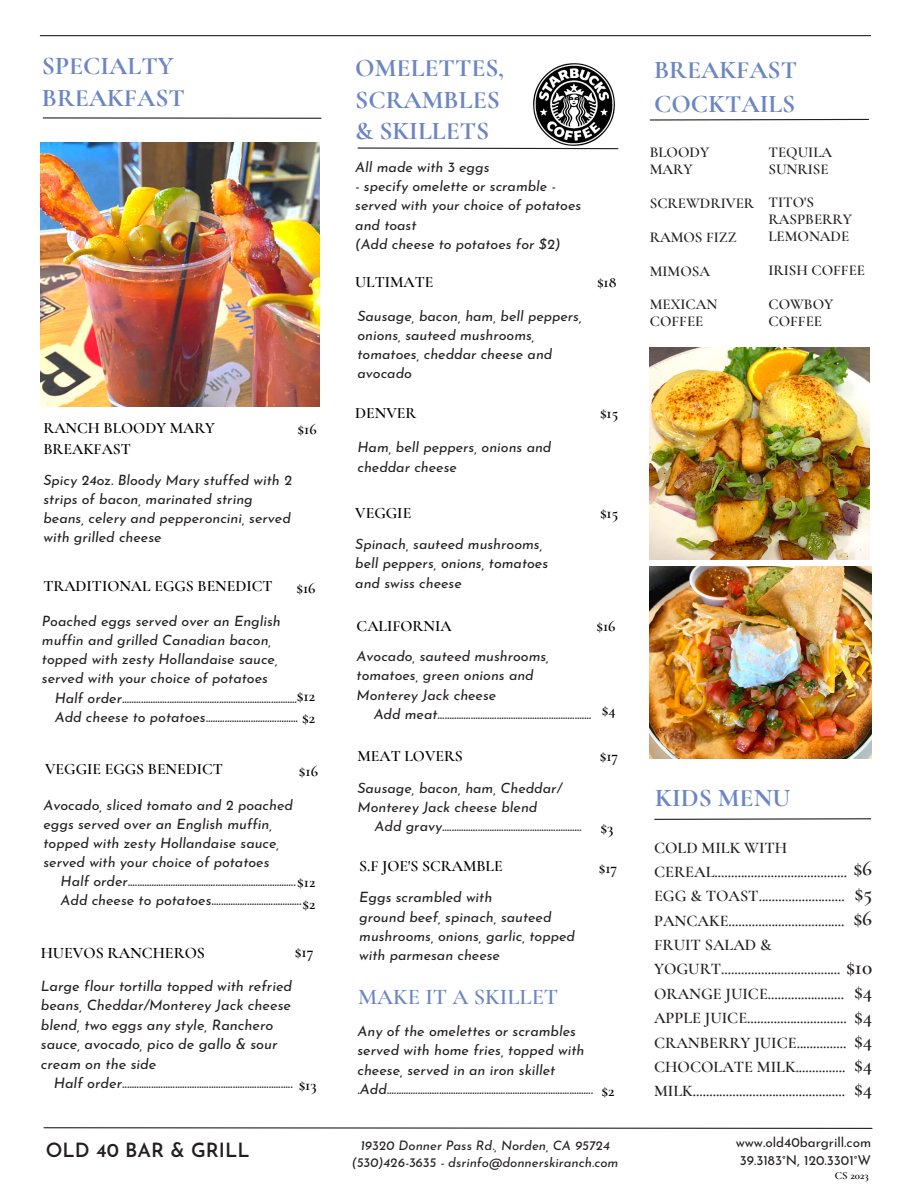
<style>
.page{position:relative;width:918px;height:1188px;background:#fff}
.page>*{position:absolute;margin:0;border:0;box-sizing:border-box;transform-origin:0 0}
.t1{font:700 25.5px/31.5px "Cormorant Garamond";color:#6b86c3}
.t2{font:600 22.5px "Cormorant Garamond";color:#6b86c3}
.t3{font:600 21.3px "Cormorant Garamond";color:#231f20}
.t4{font:600 20.85px "Cormorant Garamond";color:#231f20}
.t5{font:600 19.5px "Josefin Sans";color:#231f20}
.t6{font:600 16.2px/24.5px "Cormorant Garamond";color:#231f20}
.t7{font:600 16.05px "Cormorant Garamond";color:#000}
.t8{font:600 15.75px/21.3px "Cormorant Garamond";color:#000}
.t9{font:600 15px/16.8px "Cormorant Garamond";color:#231f20}
.t10{font:italic 14.4px/19.5px "Josefin Sans";color:#231f20}
.t11{font:italic 14.25px/19.2px "Josefin Sans";color:#231f20}
.t12{font:13.5px "Josefin Sans";color:#231f20}
.t13{font:italic 13.05px "Josefin Sans";color:#231f20}
.t14{font:600 10.95px "Cormorant Garamond";color:#000}
.s1{font-family:"Cormorant Garamond";font-weight:600;font-style:normal;font-size:15.75px;color:#000}
</style>
<div class="page">
<hr style="left:40px;top:35px;width:831px;height:1px;background:#231f20">
<hr style="left:43px;top:117px;width:278px;height:2px;background:#231f20">
<svg style="left:357px;top:147px;width:262px;height:3px"></svg>
<img style="left:41px;top:142px;width:279px;height:264px">
<svg style="left:43px;top:1127px;width:830px;height:2px"></svg>
<svg style="left:654px;top:818px;width:218px;height:2px"></svg>
<img style="left:533px;top:63px;width:82px;height:83px">
<img style="left:650px;top:567px;width:221px;height:191px">
<svg style="left:649px;top:118px;width:220px;height:3px"></svg>
<img style="left:650px;top:348px;width:219px;height:211px">
<p class="t1" style="left:42px;top:50px;width:145px">SPECIALTY<br>BREAKFAST</p>
<p class="t1" style="left:355px;top:52px;width:151px">OMELETTES,<br>SCRAMBLES &amp; SKILLETS</p>
<p class="t8" style="left:43px;top:417px;width:173px">RANCH BLOODY MARY<br>BREAKFAST</p>
<p class="t8" style="left:298px;top:418px;width:21px">$16</p>
<p class="t11" style="left:43px;top:472px;width:250px">Spicy 24oz. Bloody Mary stuffed with 2 strips of bacon, marinated string beans, celery and pepperoncini, served with grilled cheese</p>
<p class="t8" style="left:43px;top:575px;width:231px">TRADITIONAL EGGS BENEDICT</p>
<p class="t8" style="left:297px;top:577px;width:21px">$16</p>
<p class="t11" style="left:42px;top:613px;width:240px">Poached eggs served over an English muffin and grilled Canadian bacon, topped with zesty Hollandaise sauce, served with your choice of potatoes</p>
<p class="t11" style="left:55px;top:689px;width:244px">Half order..........................................................................</p>
<p class="t11" style="left:55px;top:709px;width:245px">Add cheese to potatoes.......................................</p>
<p class="t7" style="left:297px;top:686px;width:20px">$12</p>
<p class="t7" style="left:302px;top:708px;width:15px">$2</p>
<p class="t8" style="left:45px;top:759px;width:179px">VEGGIE EGGS BENEDICT</p>
<p class="t8" style="left:299px;top:760px;width:21px">$16</p>
<p class="t11" style="left:43px;top:797px;width:251px">Avocado, sliced tomato and 2 poached eggs served over an English muffin, topped with zesty Hollandaise sauce, served with your choice of potatoes</p>
<p class="t11" style="left:61px;top:892px;width:242px">Add cheese to potatoes......................................</p>
<p class="t7" style="left:41px;top:943px;width:166px">HUEVOS RANCHEROS</p>
<p class="t7" style="left:295px;top:942px;width:20px">$17</p>
<p class="t10" style="left:41px;top:978px;width:253px">Large flour tortilla topped with refried beans, Cheddar/Monterey Jack cheese blend, two eggs any style, Ranchero sauce, avocado, pico de gallo &amp; sour cream on the side</p>
<p class="t10" style="left:54px;top:1075px;width:264px">Half order....................................................................... <span class="s1">$13</span></p>
<p class="t11" style="left:61px;top:873px;width:256px">Half order.......................................................................<span class="s1">$12</span></p>
<p class="t8" style="left:303px;top:893px;width:14px">$2</p>
<p class="t5" style="left:46px;top:1142px;width:205px">OLD 40 BAR &amp; GRILL</p>
<p class="t11" style="left:355px;top:159px;width:136px">All made with 3 eggs</p>
<p class="t11" style="left:355px;top:178px;width:202px">- specify omelette or scramble -</p>
<p class="t11" style="left:355px;top:197px;width:228px">served with your choice of potatoes</p>
<p class="t11" style="left:355px;top:216px;width:63px">and toast</p>
<p class="t11" style="left:355px;top:235px;width:207px">(Add cheese to potatoes for $2)</p>
<p class="t8" style="left:355px;top:272px;width:80px">ULTIMATE</p>
<p class="t11" style="left:357px;top:307px;width:226px">Sausage, bacon, ham, bell peppers, onions, sauteed mushrooms, tomatoes, cheddar cheese and avocado</p>
<p class="t8" style="left:355px;top:402px;width:63px">DENVER</p>
<p class="t11" style="left:357px;top:439px;width:195px">Ham, bell peppers, onions and cheddar cheese</p>
<p class="t8" style="left:355px;top:502px;width:58px">VEGGIE</p>
<p class="t11" style="left:355px;top:536px;width:194px">Spinach, sauteed mushrooms, bell peppers, onions, tomatoes and swiss cheese</p>
<p class="t8" style="left:597px;top:272px;width:21px">$18</p>
<p class="t8" style="left:600px;top:402px;width:20px">$15</p>
<p class="t8" style="left:600px;top:502px;width:20px">$15</p>
<p class="t8" style="left:357px;top:615px;width:96px">CALIFORNIA</p>
<p class="t8" style="left:597px;top:615px;width:21px">$16</p>
<p class="t11" style="left:357px;top:648px;width:194px">Avocado, sauteed mushrooms, tomatoes, green onions and<br>Monterey Jack cheese</p>
<p class="t11" style="left:374px;top:706px;width:219px">Add meat.................................................................</p>
<p class="t8" style="left:602px;top:700px;width:15px">$4</p>
<p class="t8" style="left:357px;top:745px;width:107px">MEAT LOVERS</p>
<p class="t8" style="left:600px;top:745px;width:20px">$17</p>
<p class="t11" style="left:357px;top:780px;width:206px">Sausage, bacon, ham, Cheddar/<br>Monterey Jack cheese blend</p>
<p class="t11" style="left:375px;top:818px;width:209px">Add gravy...........................................................</p>
<p class="t7" style="left:601px;top:818px;width:14px">$3</p>
<p class="t8" style="left:359px;top:855px;width:145px">S.F JOE'S SCRAMBLE</p>
<p class="t8" style="left:599px;top:857px;width:20px">$17</p>
<p class="t11" style="left:359px;top:889px;width:135px">Eggs scrambled with</p>
<p class="t11" style="left:359px;top:908px;width:217px">ground beef, spinach, sauteed mushrooms, onions, garlic, topped with parmesan cheese</p>
<p class="t2" style="left:358px;top:983px;width:202px">MAKE IT A SKILLET</p>
<p class="t11" style="left:357px;top:1023px;width:229px">Any of the omelettes or scrambles served with home fries, topped with cheese, served in an iron skillet</p>
<p class="t11" style="left:357px;top:1081px;width:237px">.Add.......................................................................................</p>
<p class="t7" style="left:602px;top:1081px;width:15px">$2</p>
<p class="t13" style="left:360px;top:1140px;width:251px">19320 Donner Pass Rd., Norden, CA 95724</p>
<p class="t13" style="left:352px;top:1158px;width:268px">(530)426-3635 - dsrinfo@donnerskiranch.com</p>
<p class="t1" style="left:654px;top:53px;width:145px;line-height:33.8px">BREAKFAST<br>COCKTAILS</p>
<p class="t9" style="left:650px;top:144px;width:61px">BLOODY</p>
<p class="t9" style="left:650px;top:161px;width:44px">MARY</p>
<p class="t9" style="left:650px;top:195px;width:106px">SCREWDRIVER</p>
<p class="t9" style="left:650px;top:229px;width:89px">RAMOS FIZZ</p>
<p class="t9" style="left:650px;top:262px;width:62px">MIMOSA</p>
<p class="t9" style="left:650px;top:296px;width:69px">MEXICAN<br>COFFEE</p>
<p class="t9" style="left:768px;top:144px;width:65px">TEQUILA<br>SUNRISE</p>
<p class="t9" style="left:768px;top:194px;width:85px">TITO'S<br>RASPBERRY<br>LEMONADE</p>
<p class="t9" style="left:768px;top:262px;width:98px">IRISH COFFEE</p>
<p class="t9" style="left:768px;top:296px;width:66px">COWBOY<br>COFFEE</p>
<p class="t1" style="left:655px;top:782px;width:137px">KIDS MENU</p>
<p class="t6" style="left:654px;top:835px;width:194px">COLD MILK WITH<br>CEREAL........................................</p>
<p class="t6" style="left:654px;top:884px;width:192px">EGG &amp; TOAST..........................</p>
<p class="t6" style="left:654px;top:908px;width:192px">PANCAKE...................................</p>
<p class="t6" style="left:654px;top:933px;width:188px">FRUIT SALAD &amp;<br>YOGURT....................................</p>
<p class="t6" style="left:654px;top:981px;width:192px">ORANGE JUICE.......................</p>
<p class="t6" style="left:654px;top:1006px;width:194px">APPLE JUICE..............................</p>
<p class="t6" style="left:654px;top:1030px;width:194px">CRANBERRY JUICE...............</p>
<p class="t6" style="left:654px;top:1055px;width:193px">CHOCOLATE MILK...............</p>
<p class="t6" style="left:654px;top:1079px;width:193px">MILK..............................................</p>
<p class="t3" style="left:853px;top:856px;width:20px">$6</p>
<p class="t3" style="left:855px;top:880px;width:19px">$5</p>
<p class="t3" style="left:853px;top:905px;width:20px">$6</p>
<p class="t3" style="left:846px;top:955px;width:28px">$10</p>
<p class="t4" style="left:854px;top:979px;width:20px">$4</p>
<p class="t4" style="left:854px;top:1003px;width:20px">$4</p>
<p class="t4" style="left:854px;top:1028px;width:20px">$4</p>
<p class="t4" style="left:854px;top:1052px;width:20px">$4</p>
<p class="t4" style="left:854px;top:1076px;width:20px">$4</p>
<p class="t12" style="left:736px;top:1137px;width:137px">www.old40bargrill.com</p>
<p class="t12" style="left:740px;top:1155px;width:133px">39.3183°N, 120.3301°W</p>
<p class="t14" style="left:835px;top:1169px;width:35px">CS 2023</p>
</div>
